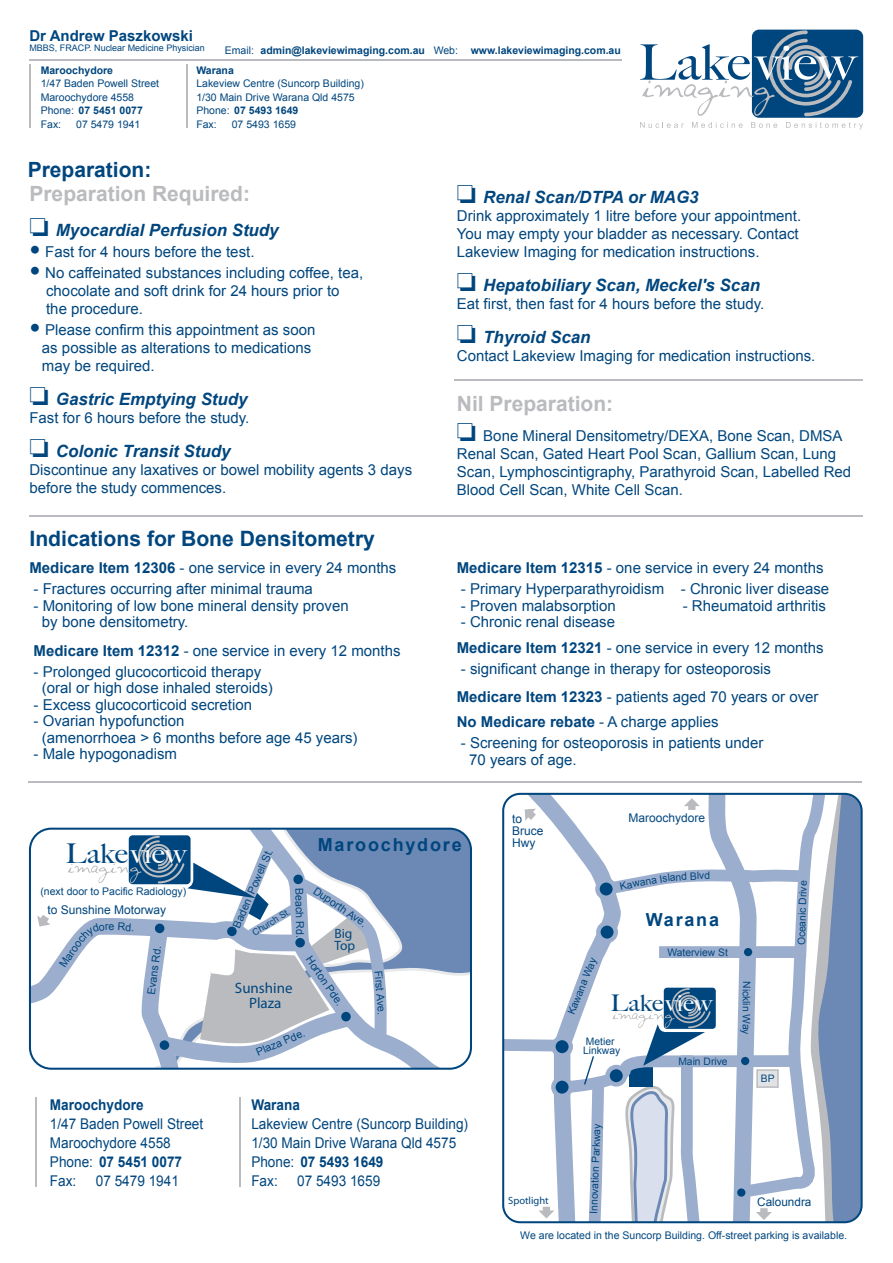
<style>
.page{position:relative;width:893px;height:1263px;background:#fff}
.page>*{position:absolute;margin:0;border:0;box-sizing:border-box;transform-origin:0 0}
.t1{font:500 27.3px "Big Caslon";color:#00467e;scale:1.1 1}
.t2{font:500 22.95px "Big Caslon";color:#00467e;scale:1.1 1}
.t3{font:700 21.15px "Arial";color:#00467e}
.t4{font:700 21px "Arial";color:#babbbe}
.t5{font:700 21px "Arial";color:#00467e}
.t6{font:700 18px "Arial";letter-spacing:.1em;color:#00467e}
.t7{font:italic 700 16.95px "Arial";color:#00467e}
.t8{font:15px/18px "Arial";color:#00467e}
.t9{font:700 15px "Arial";color:#00467e}
.t10{font:15px/15px "Myriad Pro";color:#00467e;text-align:center}
.t11{font:14.85px/19px "Arial";color:#00467e;scale:.92 1}
.t12{font:700 14.85px "Arial";color:#00467e;scale:.92 1}
.t13{font:13.5px/12px "Myriad Pro";color:#00467e}
.t14{font:12px/12px "Arial";color:#00467e}
.t15{font:11.85px "Arial";color:#00467e}
.t16{font:10.8px "Arial";color:#00467e}
.t17{font:10.5px/13.5px "Arial";color:#00467e}
.t18{font:700 10.5px "Arial";color:#00467e}
.t19{font:10.5px "Myriad Pro";color:#00467e}
.t20{font:10.35px/9px "Arial";color:#00467e}
.t21{font:9px "Arial";color:#00467e}
.s1{font-weight:700}
.s2{font-weight:400}
.s3{font-size:31.5px}
.s4{color:#fff}
</style>
<div class="page">
<hr style="left:29px;top:515px;width:834px;height:2px;background:#babbbe">
<div style="left:752px;top:30px;width:111px;height:88px;background:#00467e;border-radius:7px"></div>
<svg style="left:640px;top:122px;width:44px;height:6px"></svg>
<svg style="left:692px;top:122px;width:50px;height:6px"></svg>
<svg style="left:751px;top:122px;width:26px;height:6px"></svg>
<svg style="left:786px;top:122px;width:77px;height:7px"></svg>
<svg style="left:640px;top:30px;width:218px;height:86px"></svg>
<hr style="left:455px;top:379px;width:408px;height:1px;background:#babbbe">
<hr style="left:29px;top:59px;width:592px;height:1px;background:#babbbe">
<hr style="left:187px;top:65px;width:1px;height:63px;background:#babbbe">
<hr style="left:29px;top:65px;width:1px;height:63px;background:#babbbe">
<hr style="left:239px;top:1097px;width:2px;height:89px;background:#babbbe">
<hr style="left:35px;top:1097px;width:2px;height:89px;background:#babbbe">
<hr style="left:28px;top:781px;width:834px;height:2px;background:#babbbe">
<svg style="left:29px;top:828px;width:443px;height:242px;fill:#6b89b4"></svg>
<svg style="left:503px;top:794px;width:359px;height:428px"></svg>
<svg style="left:30px;top:832px;width:362px;height:237px"></svg>
<p class="t9" style="left:29px;top:27px;width:165px">Dr Andrew Paszkowski</p>
<p class="t21" style="left:29px;top:43px;width:177px">MBBS, FRACP. Nuclear Medicine Physician</p>
<p class="t18" style="left:196px;top:64px;width:39px">Warana</p>
<p class="t17" style="left:196px;top:77px;width:169px">Lakeview Centre (Suncorp Building)<br>1/30 Main Drive Warana Qld 4575<br>Phone: <span class="s1">07 5493 1649<br></span>Fax:</p>
<p class="t18" style="left:225px;top:44px;width:398px"><span class="s2">Email:</span> admin@lakeviewimaging.com.au <span class="s2">Web:</span> www.lakeviewimaging.com.au</p>
<p class="t18" style="left:41px;top:64px;width:74px">Maroochydore</p>
<p class="t17" style="left:41px;top:77px;width:120px">1/47 Baden Powell Street<br>Maroochydore 4558<br>Phone: <span class="s1">07 5451 0077<br></span>Fax:</p>
<p class="t17" style="left:76px;top:117px;width:66px">07 5479 1941</p>
<p class="t17" style="left:232px;top:117px;width:66px">07 5493 1659</p>
<h3 class="t5" style="left:28px;top:158px;width:125px">Preparation:</h3>
<h3 class="t4" style="left:29px;top:182px;width:222px">Preparation Required:</h3>
<p class="t7" style="left:29px;top:220px;width:251px">❏ Myocardial Perfusion Study</p>
<p class="t8" style="left:29px;top:242px;width:227px"><span class="s3">•</span> Fast for 4 hours before the test.</p>
<p class="t8" style="left:46px;top:263px;width:319px;text-indent:-17px"><span class="s3">•</span> No caffeinated substances including coffee, tea, chocolate and soft drink for 24 hours prior to the procedure.</p>
<p class="t8" style="left:42px;top:320px;width:275px;text-indent:-13px"><span class="s3">•</span> Please confirm this appointment as soon as possible as alterations to medications may be required.</p>
<p class="t7" style="left:29px;top:389px;width:220px">❏ Gastric Emptying Study</p>
<p class="t8" style="left:29px;top:409px;width:221px">Fast for 6 hours before the study.</p>
<p class="t7" style="left:29px;top:442px;width:202px">❏ Colonic Transit Study</p>
<p class="t8" style="left:29px;top:461px;width:384px">Discontinue any laxatives or bowel mobility agents 3 days before the study commences.</p>
<h3 class="t3" style="left:29px;top:527px;width:347px">Indications for Bone Densitometry</h3>
<p class="t8" style="left:29px;top:559px;width:368px"><span class="s1">Medicare Item 12306</span> - one service in every 24 months</p>
<p class="t8" style="left:34px;top:580px;width:281px">- Fractures occurring after minimal trauma</p>
<p class="t8" style="left:42px;top:597px;width:308px;line-height:16.5px;text-indent:-8px">- Monitoring of low bone mineral density proven by bone densitometry.</p>
<p class="t8" style="left:34px;top:641px;width:368px"><span class="s1">Medicare Item 12312</span> - one service in every 12 months</p>
<p class="t8" style="left:42px;top:663px;width:232px;line-height:16.5px;text-indent:-8px">- Prolonged glucocorticoid therapy (oral or high dose inhaled steroids)</p>
<p class="t8" style="left:34px;top:695px;width:220px">- Excess glucocorticoid secretion</p>
<p class="t8" style="left:42px;top:713px;width:317px;line-height:16.5px;text-indent:-8px">- Ovarian hypofunction<br>(amenorrhoea &gt; 6 months before age 45 years)</p>
<p class="t8" style="left:34px;top:745px;width:145px">- Male hypogonadism</p>
<p class="t7" style="left:457px;top:187px;width:243px">❏ Renal Scan/DTPA or MAG3</p>
<p class="t8" style="left:457px;top:206px;width:346px">Drink approximately 1 litre before your appointment.<br>You may empty your bladder as necessary. Contact<br>Lakeview Imaging for medication instructions.</p>
<p class="t7" style="left:457px;top:276px;width:305px">❏ Hepatobiliary Scan, Meckel's Scan</p>
<p class="t8" style="left:457px;top:295px;width:309px">Eat first, then fast for 4 hours before the study.</p>
<p class="t7" style="left:457px;top:328px;width:135px">❏ Thyroid Scan</p>
<p class="t8" style="left:457px;top:347px;width:360px">Contact Lakeview Imaging for medication instructions.</p>
<h3 class="t4" style="left:457px;top:392px;width:158px">Nil Preparation:</h3>
<p class="t8" style="left:457px;top:427px;width:396px">❏ Bone Mineral Densitometry/DEXA, Bone Scan, DMSA Renal Scan, Gated Heart Pool Scan, Gallium Scan, Lung Scan, Lymphoscintigraphy, Parathyroid Scan, Labelled Red Blood Cell Scan, White Cell Scan.</p>
<p class="t8" style="left:457px;top:559px;width:368px"><span class="s1">Medicare Item 12315</span> - one service in every 24 months</p>
<p class="t8" style="left:461px;top:580px;width:370px">- Primary Hyperparathyroidism - Chronic liver disease</p>
<p class="t8" style="left:461px;top:596px;width:157px">- Proven malabsorption</p>
<p class="t8" style="left:683px;top:596px;width:145px">- Rheumatoid arthritis</p>
<p class="t8" style="left:457px;top:609px;width:368px;line-height:25.3px">- Chronic renal disease<br><span class="s1">Medicare Item 12321</span> - one service in every 12 months</p>
<p class="t8" style="left:457px;top:654px;width:363px;line-height:28.3px">- significant change in therapy for osteoporosis<br><span class="s1">Medicare Item 12323</span> - patients aged 70 years or over</p>
<p class="t9" style="left:457px;top:714px;width:263px">No Medicare rebate <span class="s2">- A charge applies</span></p>
<p class="t8" style="left:469px;top:735px;width:296px;line-height:16.5px;text-indent:-8px">- Screening for osteoporosis in patients under<br>70 years of age.</p>
<h1 class="t1" style="left:66px;top:838px;width:112px">Lake<span class="s4">view</span></h1>
<p class="t17" style="left:40px;top:885px;width:147px">(next door to Pacific Radiology)</p>
<p class="t14" style="left:47px;top:904px;width:120px">to Sunshine Motorway</p>
<p class="t16" style="left:109px;top:920px;width:8px">e</p>
<p class="t16" style="left:145px;top:994px;width:51px;rotate:-82deg">Evans Rd.</p>
<p class="t16" style="left:231px;top:925px;width:86px;rotate:-67deg">Baden Powell St.</p>
<p class="t16" style="left:305px;top:887px;width:52px;rotate:89deg">Beach Rd.</p>
<p class="t21" style="left:251px;top:929px;width:44px;rotate:-32deg">Church St.</p>
<p class="t6" style="left:318px;top:835px;width:145px">Maroochydore</p>
<p class="t16" style="left:318px;top:884px;width:64px;rotate:34deg">Duporth Ave.</p>
<p class="t13" style="left:334px;top:927px;width:22px">Big<br>Top</p>
<p class="t10" style="left:235px;top:980px;width:59px">Sunshine<br>Plaza</p>
<p class="t16" style="left:314px;top:953px;width:59px;rotate:56deg">Horton Pde.</p>
<p class="t16" style="left:254px;top:1047px;width:54px;rotate:-23deg">Plaza Pde.</p>
<p class="t16" style="left:384px;top:970px;width:46px;rotate:85deg">First Ave.</p>
<p class="t14" style="left:512px;top:812px;width:12px">to</p>
<p class="t14" style="left:628px;top:811px;width:78px">Maroochydore</p>
<p class="t14" style="left:512px;top:824px;width:33px">Bruce<br>Hwy</p>
<p class="t20" style="left:566px;top:1012px;width:62px;rotate:-68deg">Kawana Way</p>
<p class="t6" style="left:646px;top:909px;width:75px">Warana</p>
<p class="t20" style="left:667px;top:948px;width:62px">Waterview St</p>
<h2 class="t2" style="left:611px;top:990px;width:94px">Lake<span class="s4">view</span></h2>
<p class="t20" style="left:583px;top:1037px;width:39px">Metier<br>Linkway</p>
<p class="t20" style="left:678px;top:1056px;width:51px">Main Drive</p>
<p class="t20" style="left:751px;top:981px;width:55px;rotate:90deg">Nicklin Way</p>
<p class="t20" style="left:797px;top:945px;width:66px;rotate:-88deg">Oceanic Drive</p>
<p class="t20" style="left:761px;top:1073px;width:15px">BP</p>
<p class="t12" style="left:50px;top:1096px;width:103px">Maroochydore</p>
<p class="t11" style="left:50px;top:1114px;width:168px">1/47 Baden Powell Street<br>Maroochydore 4558<br>Phone: <span class="s1">07 5451 0077<br></span>Fax:</p>
<p class="t11" style="left:96px;top:1171px;width:92px">07 5479 1941</p>
<p class="t12" style="left:251px;top:1096px;width:54px">Warana</p>
<p class="t11" style="left:251px;top:1114px;width:237px">Lakeview Centre (Suncorp Building)<br>1/30 Main Drive Warana Qld 4575<br>Phone: <span class="s1">07 5493 1649<br></span>Fax:</p>
<p class="t11" style="left:297px;top:1171px;width:92px">07 5493 1659</p>
<p class="t19" style="left:508px;top:1194px;width:42px">Spotlight</p>
<p class="t20" style="left:589px;top:1213px;width:91px;rotate:-88deg">Innovation Parkway</p>
<p class="t15" style="left:757px;top:1195px;width:56px">Caloundra</p>
<p class="t17" style="left:520px;top:1228px;width:328px">We are located in the Suncorp Building. Off-street parking is available.</p>
</div>
